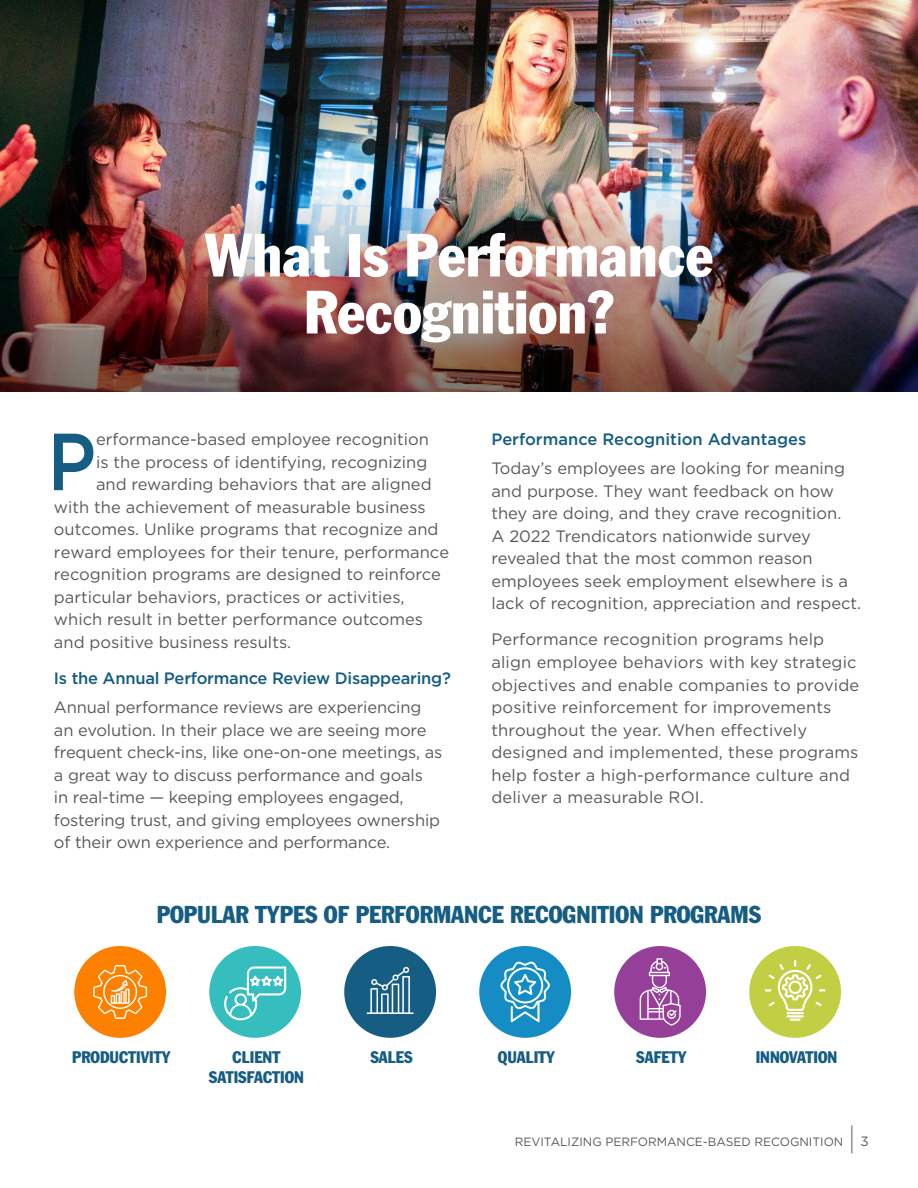
<style>
.page{position:relative;width:918px;height:1188px;background:#fff}
.page>*{position:absolute;margin:0;border:0;box-sizing:border-box;transform-origin:0 0}
.t1{font:500 80.85px "Gotham";color:#155d82;scale:.9 1}
.t2{font:condensed 60px/57px "Franklin Gothic Std";color:#fff;text-align:center}
.t3{font:condensed 24px "Franklin Gothic Std";color:#155d82}
.t4{font:16.5px/22.5px "Gotham";color:#58595b}
.t5{font:500 16.5px "Gotham";letter-spacing:-.015em;color:#155d82}
.t6{font:condensed 16.5px/19.8px "Franklin Gothic Std";color:#155d82;text-align:center}
.t7{font:13.5px "Gotham";color:#58595b}
.t8{font:12px "Gotham";color:#58595b}
.s1{color:#57585b}
</style>
<div class="page">
<img style="left:0;top:0;width:918px;height:186px">
<img style="left:0;top:186px;width:918px;height:206px">
<svg style="left:851px;top:1125px;width:1px;height:28px"></svg>
<div style="left:74px;top:946px;width:92px;height:92px;background:#fe8001;border-radius:50%"></div>
<svg style="left:93px;top:965px;width:54px;height:54px"></svg>
<div style="left:209px;top:946px;width:92px;height:92px;background:#36bebe;border-radius:50%"></div>
<svg style="left:224px;top:966px;width:62px;height:55px"></svg>
<div style="left:344px;top:946px;width:92px;height:92px;background:#155d82;border-radius:50%"></div>
<svg style="left:367px;top:967px;width:47px;height:47px"></svg>
<div style="left:479px;top:946px;width:92px;height:92px;background:#158dc4;border-radius:50%"></div>
<svg style="left:500px;top:961px;width:50px;height:61px"></svg>
<div style="left:614px;top:946px;width:92px;height:92px;background:#953f98;border-radius:50%"></div>
<svg style="left:640px;top:958px;width:41px;height:68px"></svg>
<div style="left:749px;top:946px;width:92px;height:92px;background:#c2cf45;border-radius:50%"></div>
<svg style="left:765px;top:960px;width:60px;height:61px"></svg>
<h2 class="t2" style="left:205px;top:227px;width:510px">What Is Performance<br>Recognition?</h2>
<h1 class="t1" style="left:47px;top:409px;width:55px">P</h1>
<p class="t4" style="left:96px;top:428px;width:335px">erformance-based employee recognition</p>
<p class="t4" style="left:96px;top:450px;width:333px">is the process of identifying, recognizing</p>
<p class="t4" style="left:96px;top:473px;width:337px">and rewarding behaviors that are aligned</p>
<p class="t4" style="left:54px;top:495px;width:373px">with the achievement of measurable business</p>
<p class="t4" style="left:54px;top:518px;width:386px">outcomes. Unlike programs that recognize and</p>
<p class="t4" style="left:54px;top:540px;width:397px">reward employees for their tenure, <span class="s1">p</span>erformance</p>
<p class="t4" style="left:54px;top:563px;width:388px">recognition programs are designed to reinforce</p>
<p class="t4" style="left:54px;top:585px;width:352px">particular behaviors, practices or activities,</p>
<p class="t4" style="left:54px;top:608px;width:371px">which result in better performance outcomes</p>
<p class="t4" style="left:54px;top:630px;width:239px">and positive business results.</p>
<p class="t5" style="left:54px;top:667px;width:399px">Is the Annual Performance Review Disappearing?</p>
<p class="t4" style="left:54px;top:696px;width:390px">Annual performance reviews are experiencing an evolution. In their place we are seeing more frequent check-ins, like one-on-one meetings, as a great way to discuss performance and goals<br>in real-time — keeping employees engaged, fostering trust, and giving employees ownership of their own experience and performance.</p>
<p class="t5" style="left:491px;top:429px;width:317px">Performance Recognition Advantages</p>
<p class="t4" style="left:491px;top:457px;width:371px">Today’s employees are looking for meaning and purpose. They want feedback on how they are doing, and they crave recognition.<br>A 2022 Trendicators nationwide survey revealed that the most common reason employees seek employment elsewhere is a lack of recognition, appreciation and respect.</p>
<p class="t4" style="left:491px;top:628px;width:369px">Performance recognition programs help align employee behaviors with key strategic objectives and enable companies to provide positive reinforcement for improvements throughout the year. When effectively designed and implemented, these programs help foster a high-performance culture and deliver a measurable ROI.</p>
<h3 class="t3" style="left:157px;top:899px;width:606px">POPULAR TYPES OF PERFORMANCE RECOGNITION PROGRAMS</h3>
<p class="t6" style="left:72px;top:1047px;width:100px">PRODUCTIVITY</p>
<p class="t6" style="left:209px;top:1047px;width:97px">CLIENT<br>SATISFACTION</p>
<p class="t6" style="left:370px;top:1047px;width:44px">SALES</p>
<p class="t6" style="left:498px;top:1047px;width:59px">QUALITY</p>
<p class="t6" style="left:636px;top:1047px;width:52px">SAFETY</p>
<p class="t6" style="left:756px;top:1047px;width:83px">INNOVATION</p>
<p class="t8" style="left:515px;top:1134px;width:330px">REVITALIZING PERFORMANCE-BASED RECOGNITION</p>
<p class="t7" style="left:860px;top:1132px;width:10px">3</p>
</div>
